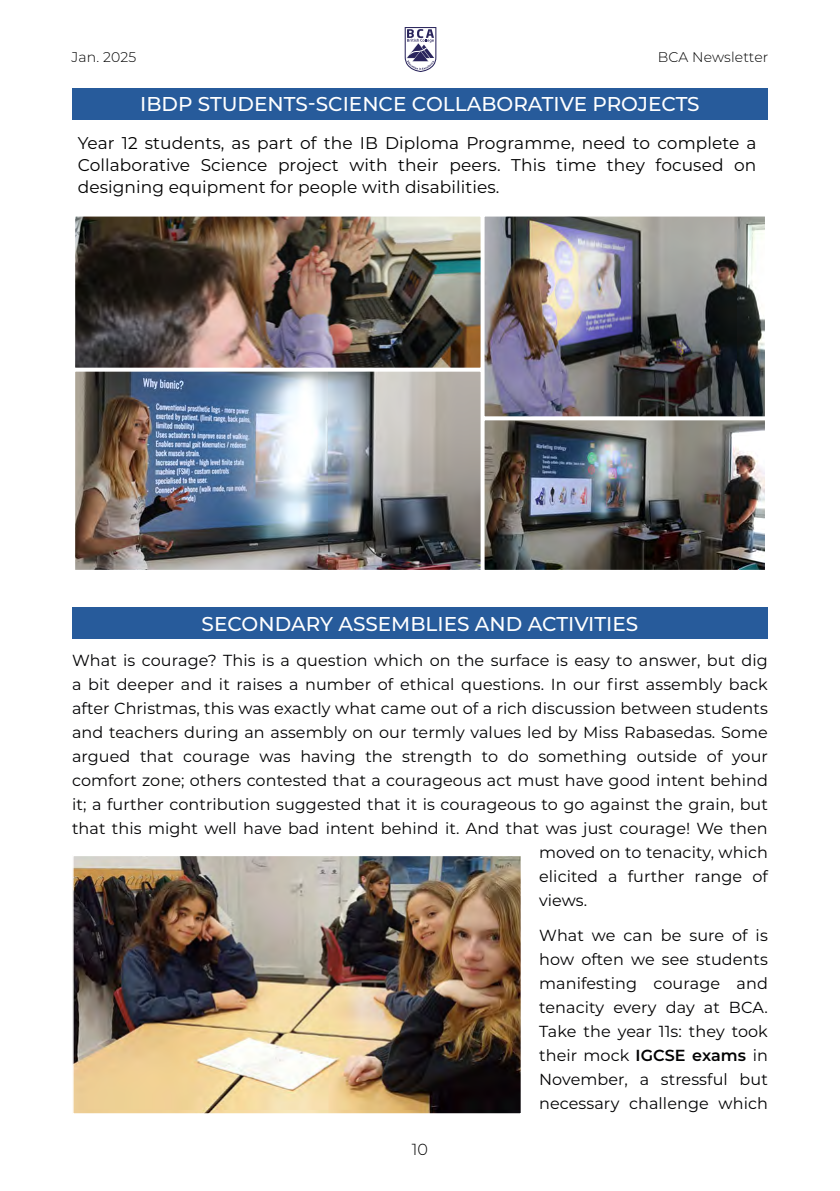
<style>
.page{position:relative;width:840px;height:1191px;background:#fff}
.page>*{position:absolute;margin:0;border:0;box-sizing:border-box;transform-origin:0 0}
.t1{font:500 20px "Montserrat";color:#fff}
.t2{font:17px/22px "Montserrat";letter-spacing:.005em;color:#000;text-align:justify}
.t3{font:16px/24px "Montserrat";letter-spacing:.005em;color:#020203;text-align:justify}
.t4{font:300 16px "Montserrat";color:#000}
.t5{font:300 14px "Montserrat";letter-spacing:.01em;color:#000}
.s1{font-weight:600}
</style>
<div class="page">
<svg style="left:404px;top:27px;width:32px;height:45px"></svg>
<div style="left:72px;top:88px;width:695px;height:31px;background:#275b9b"></div>
<div style="left:72px;top:608px;width:695px;height:31px;background:#275b9b"></div>
<img style="left:485px;top:217px;width:278px;height:198px">
<div style="left:482px;top:214px;width:284px;height:204px;border:2px solid #fff"></div>
<img style="left:485px;top:421px;width:278px;height:148px">
<div style="left:482px;top:418px;width:284px;height:154px;border:2px solid #fff"></div>
<img style="left:76px;top:217px;width:403px;height:150px">
<div style="left:73px;top:214px;width:409px;height:156px;border:2px solid #fff"></div>
<img style="left:76px;top:373px;width:403px;height:196px">
<div style="left:73px;top:370px;width:409px;height:202px;border:2px solid #fff"></div>
<img style="left:74px;top:856px;width:446px;height:256px">
<div style="left:72px;top:854px;width:450px;height:260px;border:1px solid #fff"></div>
<p class="t5" style="left:71px;top:48px;width:66px">Jan. 2025</p>
<p class="t5" style="left:657px;top:48px;width:112px">BCA Newsletter</p>
<p class="t1" style="left:140px;top:90px;width:560px">IBDP STUDENTS-SCIENCE COLLABORATIVE PROJECTS</p>
<p class="t2" style="left:78px;top:131px;width:680px">Year 12 students, as part of the IB Diploma Programme, need to complete a Collaborative Science project with their peers. This time they focused on designing equipment for people with disabilities.</p>
<p class="t1" style="left:201px;top:609px;width:438px">SECONDARY ASSEMBLIES AND ACTIVITIES</p>
<p class="t3" style="left:72px;top:647px;width:697px">What is courage? This is a question which on the surface is easy to answer, but dig</p>
<p class="t3" style="left:72px;top:671px;width:697px">a bit deeper and it raises a number of ethical questions. In our first assembly back</p>
<p class="t3" style="left:72px;top:695px;width:697px">after Christmas, this was exactly what came out of a rich discussion between students</p>
<p class="t3" style="left:72px;top:719px;width:697px">and teachers during an assembly on our termly values led by Miss Rabasedas. Some</p>
<p class="t3" style="left:72px;top:743px;width:697px">argued that courage was having the strength to do something outside of your</p>
<p class="t3" style="left:72px;top:767px;width:697px">comfort zone; others contested that a courageous act must have good intent behind</p>
<p class="t3" style="left:72px;top:791px;width:697px">it; a further contribution suggested that it is courageous to go against the grain, but</p>
<p class="t3" style="left:72px;top:815px;width:696px">that this might well have bad intent behind it. And that was just courage! We then</p>
<p class="t3" style="left:539px;top:839px;width:230px">moved on to tenacity, which</p>
<p class="t3" style="left:539px;top:863px;width:230px">elicited a further range of</p>
<p class="t3" style="left:539px;top:887px;width:50px">views.</p>
<p class="t3" style="left:539px;top:923px;width:230px">What we can be sure of is how often we see students manifesting courage and tenacity every day at BCA.<br>Take the year 11s: they took their mock <span class="s1">IGCSE exams</span> in November, a stressful but necessary challenge which</p>
<p class="t4" style="left:411px;top:1138px;width:18px">10</p>
</div>
